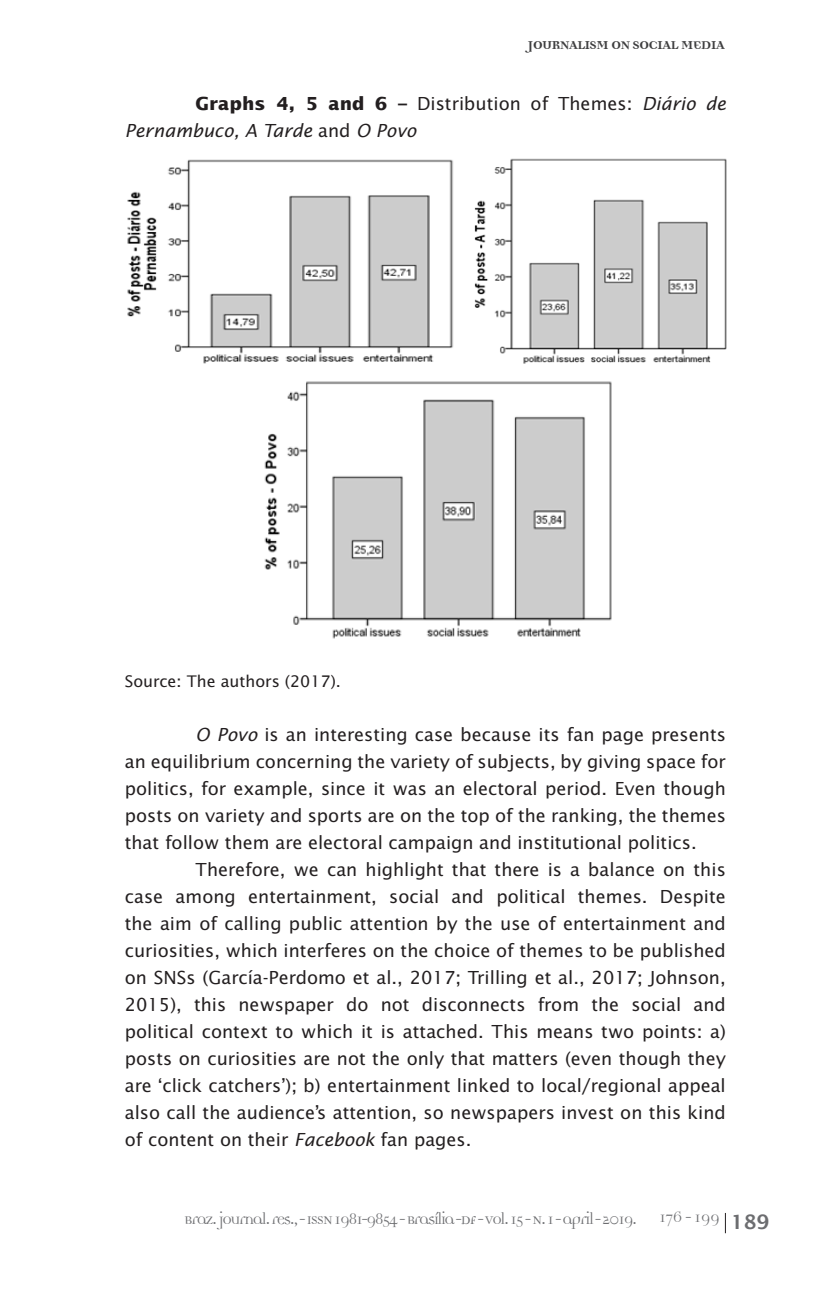
<style>
.page{position:relative;width:828px;height:1293px;background:#fff}
.page>*{position:absolute;margin:0;border:0;box-sizing:border-box;transform-origin:0 0}
.t1{font:600 20px "Lucida Sans";color:#6c6d70}
.t2{font:18px/27px "Lucida Sans";color:#231f20;text-align:justify}
.t3{font:18px "Democratica";letter-spacing:-.08em;color:#6c6d70}
.t4{font:italic 18px/27px "Lucida Sans";color:#231f20}
.t5{font:700 18px "Democratica";letter-spacing:-.05em;color:#3e3e3f}
.t6{font:16px "Lucida Sans";color:#231f20}
.s1{font-weight:700;font-style:normal}
.s2{font-style:normal}
.s3{font-style:italic}
</style>
<div class="page">
<svg style="left:725px;top:1213px;width:1px;height:20px"></svg>
<img style="left:127px;top:159px;width:327px;height:205px">
<img style="left:474px;top:158px;width:253px;height:206px">
<img style="left:264px;top:381px;width:348px;height:258px">
<p class="t5" style="left:527px;top:36px;width:199px">JOURNALISM ON SOCIAL MEDIA</p>
<p class="t4" style="left:125px;top:90px;width:602px;text-indent:71px"><span class="s1">Graphs 4, 5 and 6 –</span> <span class="s2">Distribution of Themes:</span> Diário de<br>Pernambuco, A Tarde <span class="s2">and</span> O Povo</p>
<p class="t6" style="left:125px;top:672px;width:218px">Source: The authors (2017).</p>
<p class="t2" style="left:125px;top:721px;width:603px;text-indent:71px"><span class="s3">O Povo</span> is an interesting case because its fan page presents an equilibrium concerning the variety of subjects, by giving space for politics, for example, since it was an electoral period. Even though posts on variety and sports are on the top of the ranking, the themes that follow them are electoral campaign and institutional politics.</p>
<p class="t2" style="left:125px;top:856px;width:603px;text-indent:71px">Therefore, we can highlight that there is a balance on this case among entertainment, social and political themes. Despite the aim of calling public attention by the use of entertainment and curiosities, which interferes on the choice of themes to be published on SNSs (García-Perdomo et al., 2017; Trilling et al., 2017; Johnson, 2015), this newspaper do not disconnects from the social and political context to which it is attached. This means two points: a) posts on curiosities are not the only that matters (even though they are ‘click catchers’); b) entertainment linked to local/regional appeal also call the audience’s attention, so newspapers invest on this kind of content on their <span class="s3">Facebook</span> fan pages.</p>
<p class="t3" style="left:184px;top:1210px;width:455px">Braz. journal. res., - ISSN 1981-9854 - Brasília -DF - Vol. 15 - N. 1 - april - 2019.</p>
<p class="t1" style="left:731px;top:1210px;width:40px">189</p>
<p class="t3" style="left:659px;top:1209px;width:62px">176 - 199</p>
</div>
